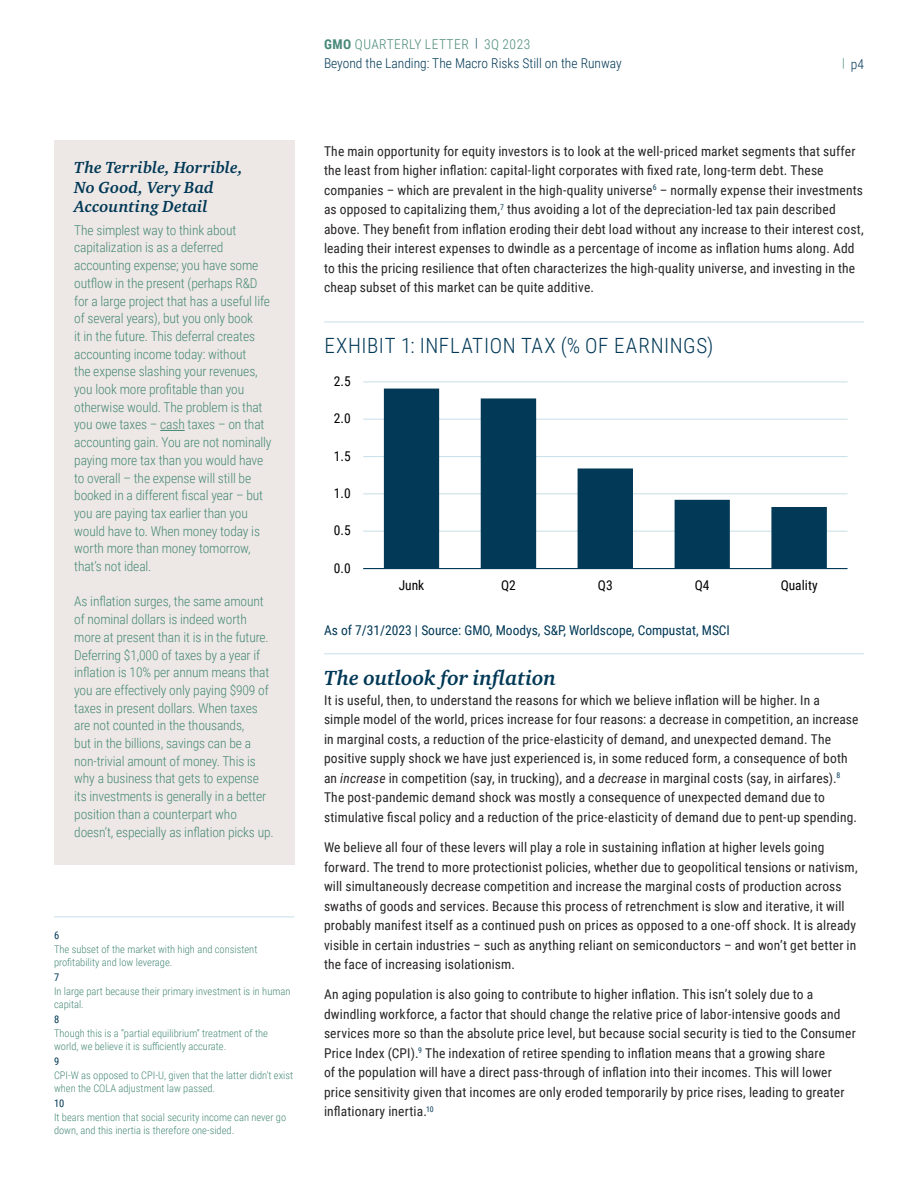
<style>
.page{position:relative;width:918px;height:1188px;background:#fff}
.page>*{position:absolute;margin:0;border:0;box-sizing:border-box;transform-origin:0 0}
.Chart_title{font:300 21px "Roboto Condensed";letter-spacing:.03em;color:#013856}
.t1{font:italic 700 21px "Charter ITC Std";color:#013856}
.t2{font:italic 700 16.5px/19.5px "Charter ITC Std";letter-spacing:.005em;color:#013856}
.Body_copy{font:13.5px/19.5px "Roboto Condensed";letter-spacing:.01em;color:#282526}
.Sidebar{font:300 13.5px/17.7px "Roboto Condensed";letter-spacing:-.01em;color:#488977}
.t3{font:300 13.5px/19.5px "Roboto Condensed";color:#013856}
.Chart_disclosure{font:13.5px "Roboto Condensed";color:#013856}
.t4{font:13.5px "Roboto Condensed";color:#000}
.Footnote{font:300 10.5px/13.5px "Roboto Condensed";color:#488977}
.s1{font-weight:400;color:#013856}
.s2{font-weight:700;color:#488977}
.s3{color:#488977}
.s4{font-size:12.3px}
.s5{font-size:12.3px;color:#488977}
.s6{font-style:italic}
</style>
<div class="page">
<hr style="left:324px;top:322px;width:540px;height:1px;background:#c8dfe9">
<hr style="left:324px;top:653px;width:540px;height:1px;background:#c8dfe9">
<div style="left:54px;top:141px;width:240px;height:724px;background:#ede8e5"></div>
<svg style="left:160px;top:430px;width:25px;height:1px"></svg>
<hr style="left:54px;top:916px;width:240px;height:1px;background:#c8dfe9">
<hr style="left:363px;top:531px;width:485px;height:1px;background:#c8dee8">
<hr style="left:363px;top:493px;width:485px;height:1px;background:#c8dee8">
<hr style="left:363px;top:456px;width:485px;height:1px;background:#c8dee8">
<hr style="left:363px;top:419px;width:485px;height:1px;background:#c8dee8">
<hr style="left:363px;top:382px;width:485px;height:1px;background:#c8dee8">
<svg style="left:384px;top:389px;width:443px;height:179px"></svg>
<hr style="left:363px;top:568px;width:485px;height:1px;background:#013957">
<h4 class="t2" style="left:74px;top:158px;width:170px">The Terrible, Horrible,<br>No Good, Very Bad<br>Accounting Detail</h4>
<p class="Sidebar" style="left:74px;top:221px;width:199px">The simplest way to think about capitalization is as a deferred accounting expense; you have some outflow in the present (perhaps R&amp;D for a large project that has a useful life of several years), but you only book<br>it in the future. This deferral creates accounting income today: without<br>the expense slashing your revenues, you look more profitable than you otherwise would. The problem is that you owe taxes – cash taxes – on that accounting gain. You are not nominally paying more tax than you would have to overall – the expense will still be booked in a different fiscal year – but you are paying tax earlier than you would have to. When money today is worth more than money tomorrow, that’s not ideal.</p>
<p class="Sidebar" style="left:74px;top:592px;width:201px">As inflation surges, the same amount of nominal dollars is indeed worth more at present than it is in the future.<br>Deferring $1,000 of taxes by a year if inflation is 10% per annum means that you are effectively only paying $909 of taxes in present dollars. When taxes are not counted in the thousands,<br>but in the billions, savings can be a non-trivial amount of money. This is why a business that gets to expense its investments is generally in a better position than a counterpart who doesn’t, especially as inflation picks up.</p>
<p class="Footnote" style="left:54px;top:928px;width:205px"><span class="s1">6<br></span>The subset of the market with high and consistent profitability and low leverage.</p>
<p class="Footnote" style="left:54px;top:970px;width:238px"><span class="s1">7<br></span>In large part because their primary investment is in human capital.</p>
<p class="Footnote" style="left:54px;top:1012px;width:215px"><span class="s1">8<br></span>Though this is a “partial equilibrium” treatment of the world, we believe it is sufficiently accurate.</p>
<p class="Footnote" style="left:54px;top:1054px;width:241px"><span class="s1">9<br></span>CPI-W as opposed to CPI-U, given that the latter didn’t exist when the COLA adjustment law passed.</p>
<p class="Footnote" style="left:54px;top:1096px;width:234px"><span class="s1">10<br></span>It bears mention that social security income can never go down, and this inertia is therefore one-sided.</p>
<p class="t3" style="left:324px;top:34px;width:299px"><span class="s2">GMO</span> <span class="s3">QUARTERLY LETTER</span> <span class="s4">|</span> <span class="s3">3Q 2023<br></span>Beyond the Landing: The Macro Risks Still on the Runway</p>
<p class="t3" style="left:842px;top:53px;width:23px"><span class="s5">|</span> p4</p>
<p class="Body_copy" style="left:324px;top:140px;width:541px">The main opportunity for equity investors is to look at the well-priced market segments that suffer the least from higher inflation: capital-light corporates with fixed rate, long-term debt. These companies – which are prevalent in the high-quality universe<sup>6</sup> – normally expense their investments as opposed to capitalizing them,<sup>7</sup> thus avoiding a lot of the depreciation-led tax pain described above. They benefit from inflation eroding their debt load without any increase to their interest cost, leading their interest expenses to dwindle as a percentage of income as inflation hums along. Add to this the pricing resilience that often characterizes the high-quality universe, and investing in the cheap subset of this market can be quite additive.</p>
<p class="Chart_title" style="left:324px;top:331px;width:391px">EXHIBIT 1: INFLATION TAX (% OF EARNINGS)</p>
<p class="t4" style="left:334px;top:372px;width:18px">2.5</p>
<p class="t4" style="left:334px;top:409px;width:18px">2.0</p>
<p class="t4" style="left:334px;top:446px;width:18px">1.5</p>
<p class="t4" style="left:334px;top:484px;width:18px">1.0</p>
<p class="t4" style="left:334px;top:521px;width:18px">0.5</p>
<p class="t4" style="left:334px;top:558px;width:18px">0.0</p>
<p class="t4" style="left:399px;top:576px;width:27px">Junk</p>
<p class="t4" style="left:501px;top:576px;width:16px">Q2</p>
<p class="t4" style="left:598px;top:576px;width:16px">Q3</p>
<p class="t4" style="left:695px;top:576px;width:16px">Q4</p>
<p class="t4" style="left:781px;top:576px;width:38px">Quality</p>
<p class="Chart_disclosure" style="left:324px;top:620px;width:408px">As of 7/31/2023 | Source: GMO, Moodys, S&amp;P, Worldscope, Compustat, MSCI</p>
<h2 class="t1" style="left:324px;top:665px;width:234px">The outlook for inflation</h2>
<p class="Body_copy" style="left:324px;top:690px;width:536px">It is useful, then, to understand the reasons for which we believe inflation will be higher. In a simple model of the world, prices increase for four reasons: a decrease in competition, an increase in marginal costs, a reduction of the price-elasticity of demand, and unexpected demand. The positive supply shock we have just experienced is, in some reduced form, a consequence of both an <span class="s6">increase</span> in competition (say, in trucking), and a <span class="s6">decrease</span> in marginal costs (say, in airfares).<sup>8<br></sup>The post-pandemic demand shock was mostly a consequence of unexpected demand due to stimulative fiscal policy and a reduction of the price-elasticity of demand due to pent-up spending.</p>
<p class="Body_copy" style="left:324px;top:837px;width:535px">We believe all four of these levers will play a role in sustaining inflation at higher levels going forward. The trend to more protectionist policies, whether due to geopolitical tensions or nativism, will simultaneously decrease competition and increase the marginal costs of production across swaths of goods and services. Because this process of retrenchment is slow and iterative, it will probably manifest itself as a continued push on prices as opposed to a one-off shock. It is already visible in certain industries – such as anything reliant on semiconductors – and won’t get better in the face of increasing isolationism.</p>
<p class="Body_copy" style="left:324px;top:984px;width:533px">An aging population is also going to contribute to higher inflation. This isn’t solely due to a dwindling workforce, a factor that should change the relative price of labor-intensive goods and services more so than the absolute price level, but because social security is tied to the Consumer Price Index (CPI).<sup>9</sup> The indexation of retiree spending to inflation means that a growing share<br>of the population will have a direct pass-through of inflation into their incomes. This will lower price sensitivity given that incomes are only eroded temporarily by price rises, leading to greater inflationary inertia.<sup>10</sup></p>
</div>
